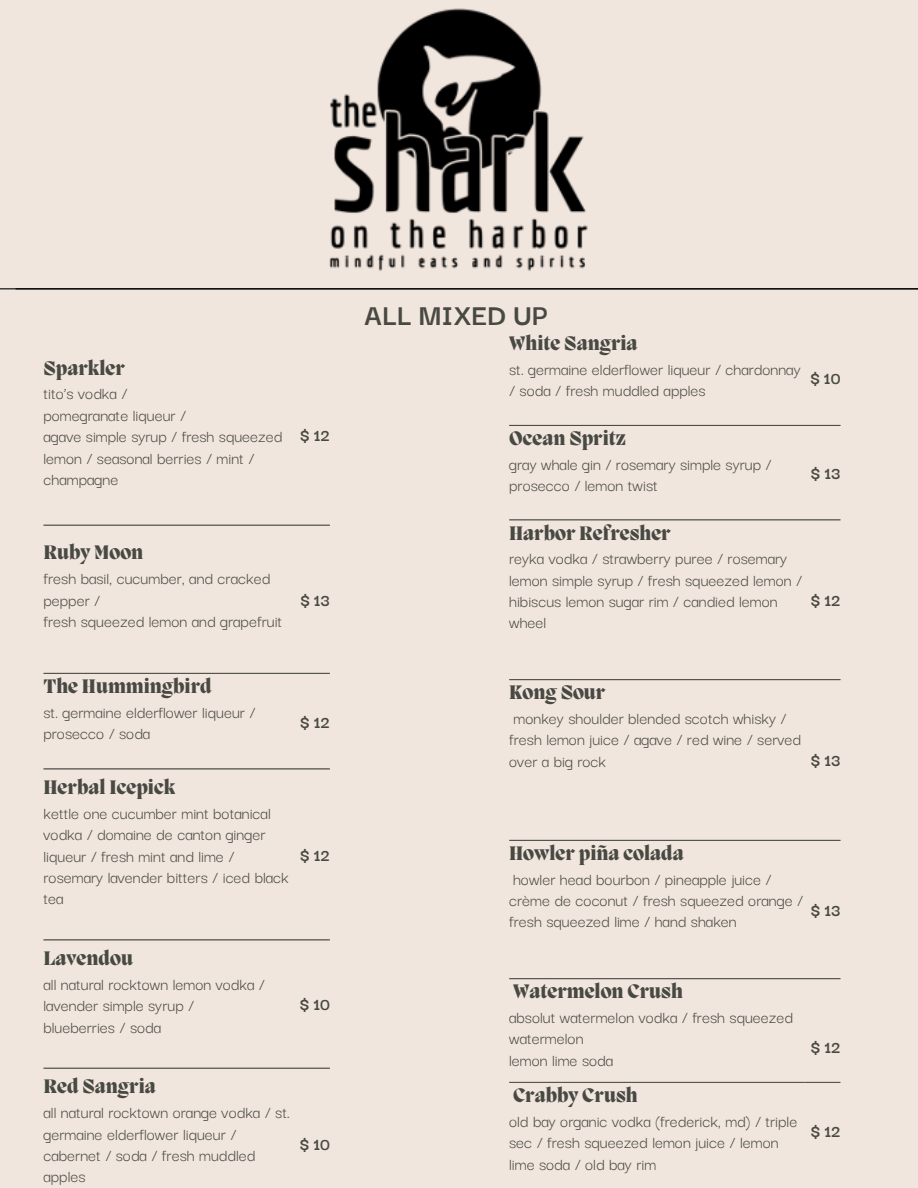
<style>
.page{position:relative;width:918px;height:1188px;background:#f1e6de}
.page>*{position:absolute;margin:0;border:0;box-sizing:border-box;transform-origin:0 0}
.t1{font:700 31.5px "Darker Grotesque";color:#474942}
.t2{font:800 20.1px "Migra";color:#474942}
.t3{font:18px/21.3px "Darker Grotesque";color:#474942}
.t4{font:700 18px "Darker Grotesque";color:#474942}
</style>
<div class="page">
<hr style="left:44px;top:525px;width:286px;height:1px;background:#474942">
<hr style="left:44px;top:673px;width:286px;height:1px;background:#474942">
<hr style="left:44px;top:768px;width:286px;height:1px;background:#474942">
<hr style="left:44px;top:939px;width:286px;height:1px;background:#474942">
<hr style="left:44px;top:1068px;width:286px;height:1px;background:#474942">
<hr style="left:0;top:288px;width:918px;height:1px;background:#000">
<hr style="left:509px;top:425px;width:331px;height:1px;background:#474942">
<hr style="left:509px;top:519px;width:331px;height:1px;background:#474942">
<hr style="left:509px;top:679px;width:331px;height:1px;background:#474942">
<hr style="left:509px;top:840px;width:331px;height:1px;background:#474942">
<hr style="left:509px;top:978px;width:331px;height:1px;background:#474942">
<hr style="left:509px;top:1082px;width:295px;height:1px;background:#474942">
<hr style="left:804px;top:1082px;width:36px;height:1px;background:#474942">
<img style="left:329px;top:8px;width:259px;height:263px">
<p class="t2" style="left:44px;top:358px;width:83px">Sparkler</p>
<p class="t3" style="left:44px;top:382px;width:85px">tito’s vodka /</p>
<p class="t3" style="left:44px;top:403px;width:144px">pomegranate liqueur /</p>
<p class="t3" style="left:44px;top:425px;width:240px">agave simple syrup / fresh squeezed lemon / seasonal berries / mint / champagne</p>
<p class="t4" style="left:300px;top:422px;width:31px">$12</p>
<p class="t2" style="left:44px;top:543px;width:101px">Ruby Moon</p>
<p class="t3" style="left:44px;top:567px;width:228px">fresh basil, cucumber, and cracked pepper /</p>
<p class="t3" style="left:44px;top:609px;width:240px">fresh squeezed lemon and grapefruit</p>
<p class="t4" style="left:300px;top:586px;width:31px">$13</p>
<p class="t2" style="left:44px;top:677px;width:170px">The Hummingbird</p>
<p class="t3" style="left:44px;top:700px;width:213px">st. germaine elderflower liqueur / prosecco / soda</p>
<p class="t4" style="left:300px;top:709px;width:31px">$12</p>
<p class="t2" style="left:44px;top:778px;width:133px">Herbal Icepick</p>
<p class="t3" style="left:44px;top:801px;width:229px">kettle one cucumber mint botanical vodka / domaine de canton ginger liqueur / fresh mint and lime /</p>
<p class="t3" style="left:44px;top:866px;width:247px">rosemary lavender bitters / iced black tea</p>
<p class="t4" style="left:300px;top:842px;width:31px">$12</p>
<p class="t2" style="left:44px;top:949px;width:91px">Lavendou</p>
<p class="t3" style="left:44px;top:972px;width:223px">all natural rocktown lemon vodka / lavender simple syrup /</p>
<p class="t3" style="left:44px;top:1015px;width:119px">blueberries / soda</p>
<p class="t4" style="left:300px;top:991px;width:32px">$10</p>
<p class="t2" style="left:44px;top:1077px;width:114px">Red Sangria</p>
<p class="t3" style="left:44px;top:1101px;width:248px">all natural rocktown orange vodka / st. germaine elderflower liqueur / cabernet / soda / fresh muddled apples</p>
<p class="t4" style="left:300px;top:1131px;width:32px">$10</p>
<p class="t1" style="left:364px;top:291px;width:185px">ALL MIXED UP</p>
<p class="t2" style="left:509px;top:334px;width:130px">White Sangria</p>
<p class="t3" style="left:509px;top:357px;width:293px">st. germaine elderflower liqueur / chardonnay / soda / fresh muddled apples</p>
<p class="t4" style="left:810px;top:365px;width:32px">$10</p>
<p class="t2" style="left:509px;top:429px;width:118px">Ocean Spritz</p>
<p class="t3" style="left:509px;top:452px;width:264px">gray whale gin / rosemary simple syrup / prosecco / lemon twist</p>
<p class="t4" style="left:811px;top:460px;width:31px">$13</p>
<p class="t2" style="left:509px;top:523px;width:163px">Harbor Refresher</p>
<p class="t3" style="left:509px;top:547px;width:295px">reyka vodka / strawberry puree / rosemary lemon simple syrup / fresh squeezed lemon / hibiscus lemon sugar rim / candied lemon wheel</p>
<p class="t4" style="left:811px;top:587px;width:31px">$12</p>
<p class="t2" style="left:509px;top:683px;width:98px">Kong Sour</p>
<p class="t3" style="left:509px;top:707px;width:294px">monkey shoulder blended scotch whisky / fresh lemon juice / agave / red wine / served over a big rock</p>
<p class="t4" style="left:811px;top:747px;width:31px">$13</p>
<p class="t2" style="left:509px;top:844px;width:176px">Howler piña colada</p>
<p class="t3" style="left:509px;top:867px;width:295px">howler head bourbon / pineapple juice / crème de coconut / fresh squeezed orange / fresh squeezed lime / hand shaken</p>
<p class="t4" style="left:811px;top:897px;width:31px">$13</p>
<p class="t2" style="left:513px;top:982px;width:171px">Watermelon Crush</p>
<p class="t3" style="left:509px;top:1006px;width:285px">absolut watermelon vodka / fresh squeezed watermelon</p>
<p class="t3" style="left:509px;top:1048px;width:106px">lemon lime soda</p>
<p class="t4" style="left:811px;top:1034px;width:31px">$12</p>
<p class="t2" style="left:513px;top:1086px;width:126px">Crabby Crush</p>
<p class="t3" style="left:509px;top:1109px;width:290px">old bay organic vodka (frederick, md) / triple sec / fresh squeezed lemon juice / lemon lime soda / old bay rim</p>
<p class="t4" style="left:811px;top:1118px;width:31px">$12</p>
</div>
